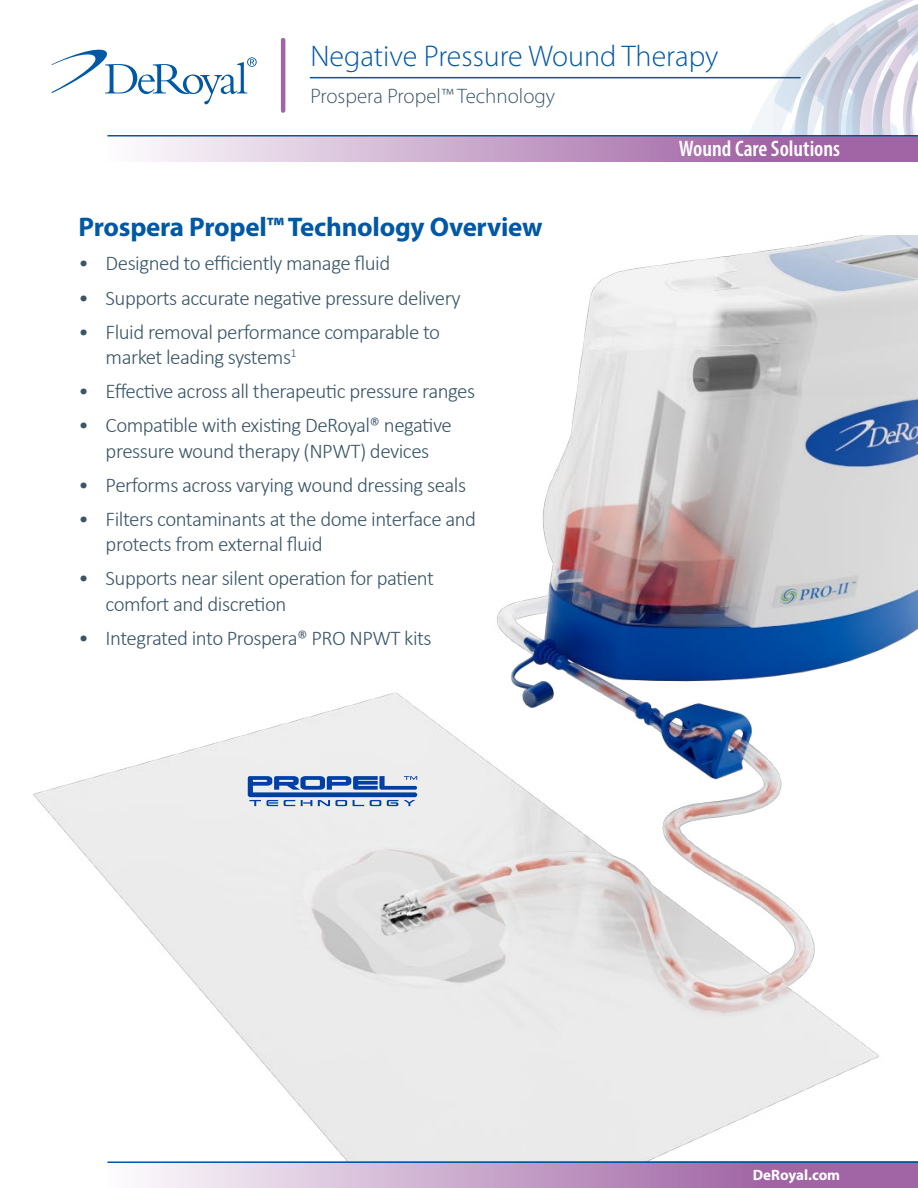
<style>
.page{position:relative;width:918px;height:1188px;background:#fff}
.page>*{position:absolute;margin:0;border:0;box-sizing:border-box;transform-origin:0 0}
._2023_Branding_Heade{font:300 30px "Myriad Pro";color:#0158a6}
.t1{font:700 27px "Myriad Pro";letter-spacing:-.01em;color:#0158a6}
._2023_BLUE_BAR_HEADE{font:600 condensed 22.5px "Myriad Pro";color:#fff}
.t2{font:300 21px/25.2px "Calibri";letter-spacing:-.025em;color:#3b5566}
._2023_Branding_Heade-2{font:300 21px "Myriad Pro";color:#3b5566}
._2023_BLUE_BAR_HEADE-2{font:700 15px "Myriad Pro";color:#fff}
</style>
<div class="page">
<img style="left:33px;top:235px;width:885px;height:926px">
<svg style="left:107px;top:136px;width:811px;height:26px;background:#c2a1c8"></svg>
<hr style="left:107px;top:135px;width:811px;height:1px;background:#0158a6">
<svg style="left:52px;top:49px;width:205px;height:55px"></svg>
<hr style="left:281px;top:40px;width:4px;height:71px;background:#a165a5">
<svg style="left:734px;top:0;width:184px;height:136px"></svg>
<svg style="left:147px;top:1163px;width:771px;height:25px;background:#c39ec6"></svg>
<hr style="left:107px;top:1161px;width:811px;height:2px;background:#0158a6">
<hr style="left:310px;top:77px;width:490px;height:1px;background:#0158a6">
<svg style="left:248px;top:776px;width:169px;height:30px;background:#7495c8"></svg>
<p class="_2023_Branding_Heade" style="left:310px;top:38px;width:409px">Negative Pressure Wound Therapy</p>
<p class="_2023_Branding_Heade-2" style="left:310px;top:83px;width:246px">Prospera Propel™ Technology</p>
<p class="t1" style="left:79px;top:210px;width:465px">Prospera Propel™ Technology Overview</p>
<p class="t2" style="left:79px;top:251px;width:313px">• Designed to efficiently manage fluid</p>
<p class="t2" style="left:79px;top:285px;width:384px">• Supports accurate negative pressure delivery</p>
<p class="t2" style="left:106px;top:319px;width:336px;text-indent:-27px">• Fluid removal performance comparable to market leading systems<sup>1</sup></p>
<p class="t2" style="left:79px;top:378px;width:398px">• Effective across all therapeutic pressure ranges</p>
<p class="t2" style="left:79px;top:413px;width:375px;text-align:center">• Compatible with existing DeRoyal® negative pressure wound therapy (NPWT) devices</p>
<p class="t2" style="left:79px;top:472px;width:389px">• Performs across varying wound dressing seals</p>
<p class="t2" style="left:106px;top:506px;width:372px;text-indent:-27px">• Filters contaminants at the dome interface and protects from external fluid</p>
<p class="t2" style="left:106px;top:566px;width:330px;text-indent:-27px">• Supports near silent operation for patient comfort and discretion</p>
<p class="t2" style="left:79px;top:625px;width:355px">• Integrated into Prospera® PRO NPWT kits</p>
<p class="_2023_BLUE_BAR_HEADE" style="left:679px;top:135px;width:163px">Wound Care Solutions</p>
<p class="_2023_BLUE_BAR_HEADE-2" style="left:753px;top:1165px;width:89px">DeRoyal.com</p>
</div>
